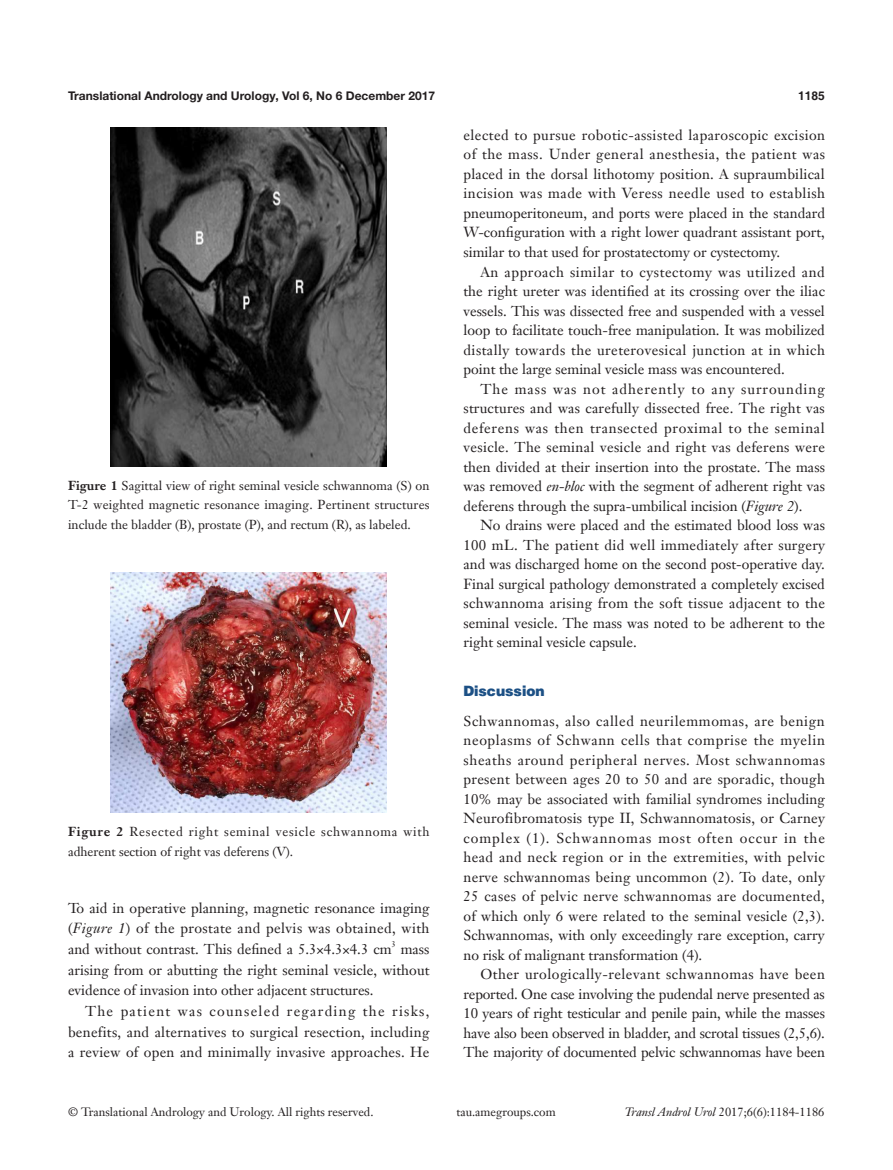
<style>
.page{position:relative;width:893px;height:1170px;background:#fff}
.page>*{position:absolute;margin:0;border:0;box-sizing:border-box;transform-origin:0 0}
.t1{font:14.25px/19.5px "Janson Text LT";color:#231f20;text-align:justify}
.t2{font:900 14.25px "Helvetica";color:#1c5085}
.t3{font:12.75px/19.5px "Janson Text LT";color:#231f20;text-align:justify}
.t4{font:12.75px/19.5px "Janson Text LT";letter-spacing:.06em;color:#231f20}
.t5{font:12px "Janson Text LT";color:#231f20}
.t6{font:700 12px "Helvetica Neue LT Pro";color:#231f20}
.t7{font:700 12px "Helvetica";color:#231f20}
.t8{font:8.25px "Janson Text LT";color:#231f20}
.s1{font-weight:700}
.s2{font-style:italic}
</style>
<div class="page">
<img style="left:111px;top:128px;width:276px;height:338px">
<img style="left:111px;top:573px;width:276px;height:239px">
<p class="t6" style="left:68px;top:88px;width:369px">Translational Andrology and Urology, Vol 6, No 6 December 2017</p>
<p class="t7" style="left:798px;top:88px;width:28px">1185</p>
<p class="t3" style="left:68px;top:475px;width:363px"><span class="s1">Figure 1</span> Sagittal view of right seminal vesicle schwannoma (S) on T-2 weighted magnetic resonance imaging. Pertinent structures include the bladder (B), prostate (P), and rectum (R), as labeled.</p>
<p class="t4" style="left:68px;top:822px;width:363px"><span class="s1">Figure 2</span> Resected right seminal vesicle schwannoma with adherent section of right vas deferens (V).</p>
<p class="t1" style="left:68px;top:897px;width:363px;line-height:20.7px">To aid in operative planning, magnetic resonance imaging (<span class="s2">Figure 1</span>) of the prostate and pelvis was obtained, with and without contrast. This defined a 5.3×4.3×4.3 cm</p>
<p class="t8" style="left:391px;top:938px;width:6px">3</p>
<p class="t1" style="left:68px;top:938px;width:363px;line-height:20.7px;text-indent:333px">mass arising from or abutting the right seminal vesicle, without evidence of invasion into other adjacent structures.</p>
<p class="t1" style="left:68px;top:1000px;width:363px;line-height:20.7px;text-indent:17px">The patient was counseled regarding the risks, benefits, and alternatives to surgical resection, including a review of open and minimally invasive approaches. He</p>
<p class="t1" style="left:463px;top:125px;width:363px">elected to pursue robotic-assisted laparoscopic excision of the mass. Under general anesthesia, the patient was placed in the dorsal lithotomy position. A supraumbilical incision was made with Veress needle used to establish pneumoperitoneum, and ports were placed in the standard W-configuration with a right lower quadrant assistant port, similar to that used for prostatectomy or cystectomy.</p>
<p class="t1" style="left:463px;top:262px;width:363px;text-indent:17px">An approach similar to cystectomy was utilized and the right ureter was identified at its crossing over the iliac vessels. This was dissected free and suspended with a vessel loop to facilitate touch-free manipulation. It was mobilized distally towards the ureterovesical junction at in which point the large seminal vesicle mass was encountered.</p>
<p class="t1" style="left:463px;top:379px;width:363px;text-indent:17px">The mass was not adherently to any surrounding structures and was carefully dissected free. The right vas deferens was then transected proximal to the seminal vesicle. The seminal vesicle and right vas deferens were then divided at their insertion into the prostate. The mass was removed <span class="s2">en-bloc</span> with the segment of adherent right vas deferens through the supra-umbilical incision (<span class="s2">Figure 2</span>).</p>
<p class="t1" style="left:463px;top:515px;width:363px;text-indent:17px">No drains were placed and the estimated blood loss was 100 mL. The patient did well immediately after surgery and was discharged home on the second post-operative day.<br>Final surgical pathology demonstrated a completely excised schwannoma arising from the soft tissue adjacent to the seminal vesicle. The mass was noted to be adherent to the right seminal vesicle capsule.</p>
<p class="t2" style="left:463px;top:682px;width:83px">Discussion</p>
<p class="t1" style="left:463px;top:710px;width:363px">Schwannomas, also called neurilemmomas, are benign neoplasms of Schwann cells that comprise the myelin sheaths around peripheral nerves. Most schwannomas present between ages 20 to 50 and are sporadic, though 10% may be associated with familial syndromes including Neurofibromatosis type II, Schwannomatosis, or Carney complex (1). Schwannomas most often occur in the head and neck region or in the extremities, with pelvic nerve schwannomas being uncommon (2). To date, only 25 cases of pelvic nerve schwannomas are documented, of which only 6 were related to the seminal vesicle (2,3).<br>Schwannomas, with only exceedingly rare exception, carry no risk of malignant transformation (4).</p>
<p class="t1" style="left:463px;top:964px;width:363px;text-indent:17px">Other urologically-relevant schwannomas have been reported. One case involving the pudendal nerve presented as 10 years of right testicular and penile pain, while the masses have also been observed in bladder, and scrotal tissues (2,5,6).<br>The majority of documented pelvic schwannomas have been</p>
<p class="t5" style="left:68px;top:1104px;width:307px">© Translational Andrology and Urology. All rights reserved.</p>
<p class="t5" style="left:456px;top:1104px;width:101px">tau.amegroups.com</p>
<p class="t5" style="left:625px;top:1104px;width:201px"><span class="s2">Transl Androl Urol</span> 2017;6(6):1184-1186</p>
</div>
